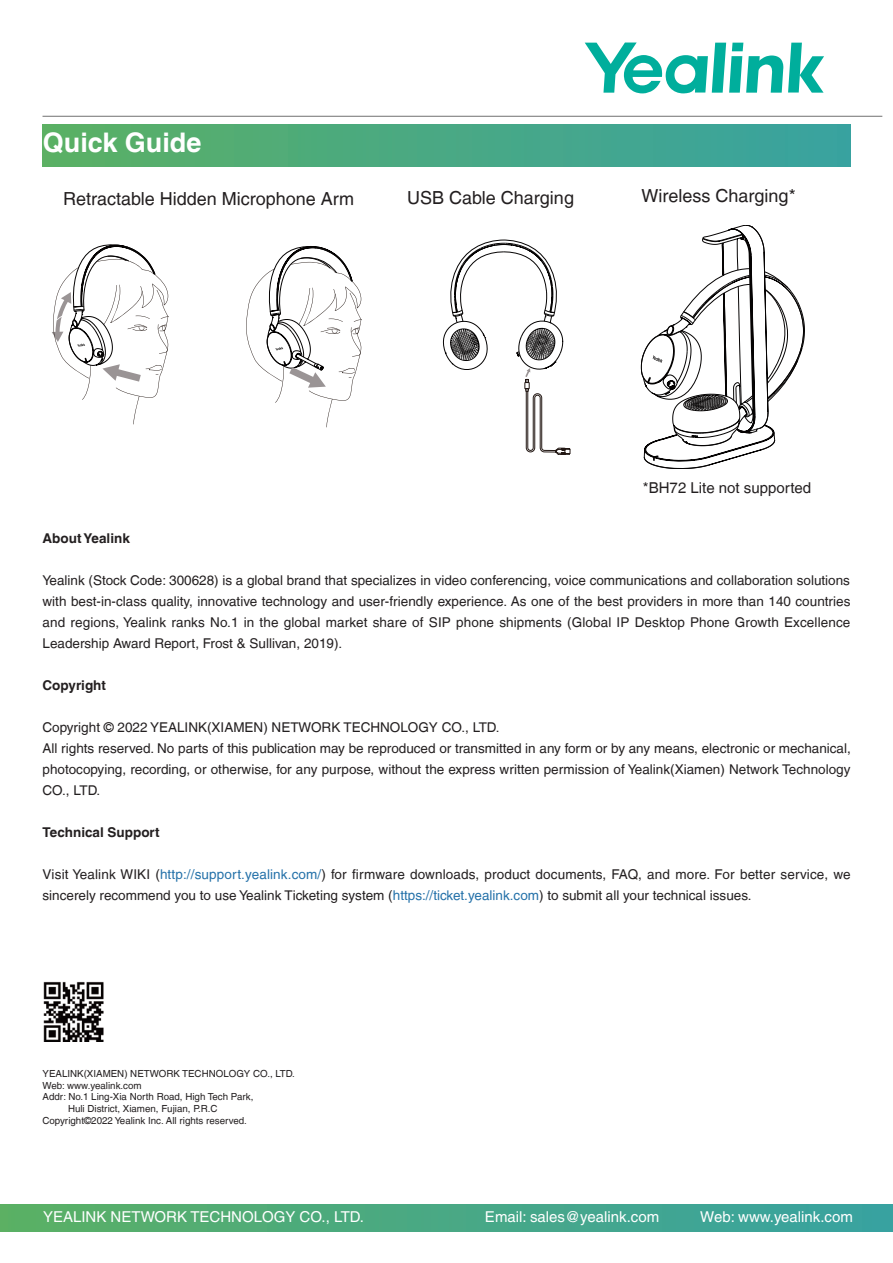
<style>
.page{position:relative;width:893px;height:1263px;background:#fff}
.page>*{position:absolute;margin:0;border:0;box-sizing:border-box;transform-origin:0 0}
.t1{font:700 27px "Helvetica LT";color:#fff}
.t2{font:18px "Helvetica LT";color:#231f20}
.t3{font:15px "Helvetica LT";color:#fff}
.t4{font:15px "Helvetica LT";color:#231f20}
.t5{font:13.5px/21px "Helvetica LT";color:#231f20}
.t6{font:700 13.5px "Helvetica LT";color:#231f20}
.t7{font:9.75px "Helvetica LT";color:#231f20}
.s1{color:#2471a9}
</style>
<div class="page">
<svg style="left:585px;top:43px;width:239px;height:50px"></svg>
<div style="left:0;top:1204px;width:893px;height:27px;background:linear-gradient(to right,#5ab065,#38a2a2)"></div>
<img style="left:43px;top:981px;width:61px;height:61px">
<hr style="left:43px;top:116px;width:839px;height:1px;background:#707070">
<div style="left:43px;top:125px;width:807px;height:42px;background:linear-gradient(to right,#5ab065,#38a2a1)"></div>
<svg style="left:246px;top:246px;width:116px;height:181px"></svg>
<svg style="left:52px;top:245px;width:117px;height:179px"></svg>
<svg style="left:641px;top:225px;width:163px;height:244px"></svg>
<svg style="left:443px;top:240px;width:127px;height:215px"></svg>
<p class="t1" style="left:43px;top:126px;width:160px">Quick Guide</p>
<p class="t2" style="left:63px;top:188px;width:293px">Retractable Hidden Microphone Arm</p>
<p class="t2" style="left:407px;top:188px;width:168px">USB Cable Charging</p>
<p class="t2" style="left:642px;top:185px;width:156px">Wireless Charging*</p>
<p class="t4" style="left:643px;top:479px;width:170px">*BH72 Lite not supported</p>
<p class="t6" style="left:43px;top:530px;width:89px">About Yealink</p>
<p class="t5" style="left:43px;top:570px;width:809px;text-align:justify">Yealink (Stock Code: 300628) is a global brand that specializes in video conferencing, voice communications and collaboration solutions with best-in-class quality, innovative technology and user-friendly experience. As one of the best providers in more than 140 countries and regions, Yealink ranks No.1 in the global market share of SIP phone shipments (Global IP Desktop Phone Growth Excellence Leadership Award Report, Frost &amp; Sullivan, 2019).</p>
<p class="t6" style="left:43px;top:677px;width:65px">Copyright</p>
<p class="t5" style="left:43px;top:717px;width:810px">Copyright © 2022 YEALINK(XIAMEN) NETWORK TECHNOLOGY CO., LTD.<br>All rights reserved. No parts of this publication may be reproduced or transmitted in any form or by any means, electronic or mechanical, photocopying, recording, or otherwise, for any purpose, without the express written permission of Yealink(Xiamen) Network Technology CO., LTD.</p>
<p class="t6" style="left:43px;top:824px;width:119px">Technical Support</p>
<p class="t5" style="left:43px;top:864px;width:810px">Visit Yealink WIKI (<span class="s1">http://support.yealink.com/</span>) for firmware downloads, product documents, FAQ, and more. For better service, we sincerely recommend you to use Yealink Ticketing system (<span class="s1">https://ticket.yealink.com</span>) to submit all your technical issues.</p>
<p class="t7" style="left:43px;top:1068px;width:254px">YEALINK(XIAMEN) NETWORK TECHNOLOGY CO., LTD.</p>
<p class="t7" style="left:43px;top:1079px;width:101px">Web: www.yealink.com</p>
<p class="t7" style="left:43px;top:1091px;width:212px">Addr: No.1 Ling-Xia North Road, High Tech Park,</p>
<p class="t7" style="left:68px;top:1103px;width:151px">Huli District, Xiamen, Fujian, P.R.C</p>
<p class="t7" style="left:43px;top:1114px;width:206px">Copyright©2022 Yealink Inc. All rights reserved.</p>
<p class="t3" style="left:43px;top:1207px;width:322px">YEALINK NETWORK TECHNOLOGY CO., LTD.</p>
<p class="t3" style="left:485px;top:1207px;width:176px">Email: sales@yealink.com</p>
<p class="t3" style="left:700px;top:1207px;width:154px">Web: www.yealink.com</p>
</div>
